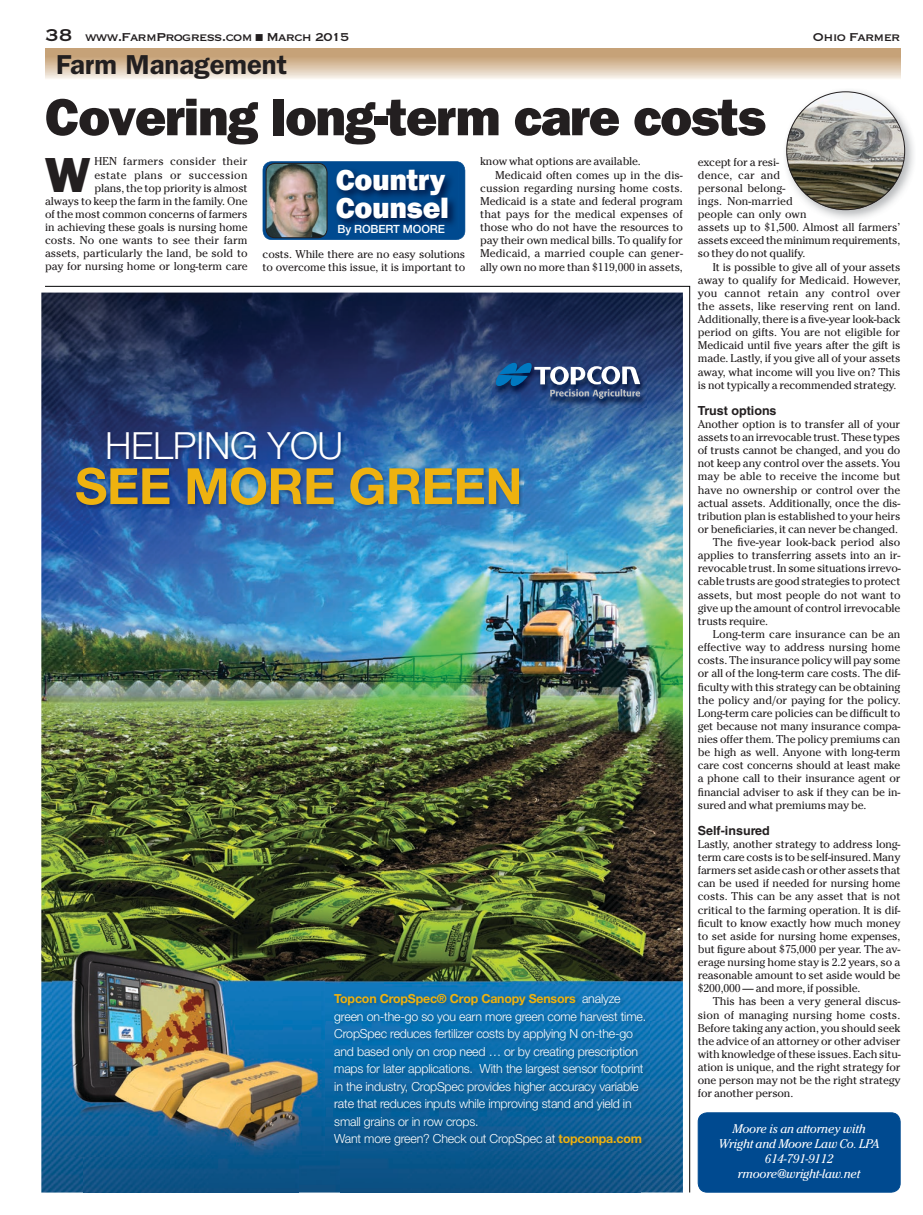
<style>
.page{position:relative;width:923px;height:1215px;background:#fff}
.page>*{position:absolute;margin:0;border:0;box-sizing:border-box;transform-origin:0 0}
.t1{font:52.5px "ITC Franklin Gothic Std Hvy";letter-spacing:-.025em;color:#231f20}
.t2{font:700 50px "Helvetica Neue LT Std";letter-spacing:-.01em;color:#eeb210}
.t3{font:49.5px "ITC Franklin Gothic Std Hvy";color:#231f20}
.t4{font:300 37.5px "Helvetica Neue LT Std";letter-spacing:-.01em;color:#fff}
.t5{font:800 30.25px/27.8px "Franklin Gothic";letter-spacing:-.01em;color:#fff}
.t6{font:600 27.5px "ITC Franklin Gothic Std";color:#221f20}
.t7{font:15px "Copperplate Gothic Std 31 BC";letter-spacing:-.05em;color:#231f20}
.t8{font:300 12.5px/17.5px "Helvetica Neue LT Std";letter-spacing:-.015em;color:#fff}
.t9{font:italic 12.5px/15px "Cheltenham Std";letter-spacing:-.015em;color:#fff;text-align:center}
.t10{font:700 12.5px "Helvetica LT Std";color:#231f20}
.t11{font:500 11.38px "Helvetica Neue LT Std";letter-spacing:-.01em;color:#fff}
.t12{font:11.25px/13.1px "Cheltenham Std";letter-spacing:-.015em;color:#231f20;text-align:justify}
.t13{font:11.25px "Cheltenham Std";letter-spacing:.005em;color:#231f20}
.s1{font-size:22.5px}
.s2{font-weight:700;color:#eeb210}
</style>
<div class="page">
<svg style="left:262px;top:161px;width:203px;height:79px;background:#0d5193"></svg>
<img style="left:333px;top:167px;width:125px;height:62px">
<img style="left:266px;top:163px;width:61px;height:75px">
<div style="left:266px;top:163px;width:61px;height:75px;border:1px solid #231f20;border-radius:9px"></div>
<div style="left:698px;top:1113px;width:202px;height:79px;background:#004a90;border-radius:9px"></div>
<div style="left:698px;top:1112px;width:202px;height:80px;border:1px solid #004a90;border-radius:9px"></div>
<img style="left:785px;top:91px;width:129px;height:128px">
<svg style="left:785px;top:184px;width:7px;height:23px"></svg>
<img style="left:785px;top:210px;width:21px;height:9px">
<img style="left:786px;top:92px;width:118px;height:118px;border-radius:59px">
<img style="left:41px;top:293px;width:471px;height:171px">
<img style="left:512px;top:293px;width:171px;height:728px">
<img style="left:41px;top:464px;width:42px;height:729px">
<img style="left:83px;top:509px;width:300px;height:426px">
<img style="left:383px;top:509px;width:129px;height:484px">
<img style="left:324px;top:935px;width:60px;height:86px">
<img style="left:298px;top:1021px;width:42px;height:172px">
<img style="left:640px;top:1021px;width:43px;height:172px">
<img style="left:83px;top:1156px;width:215px;height:37px">
<img style="left:340px;top:1151px;width:300px;height:42px">
<img style="left:76px;top:432px;width:447px;height:77px">
<img style="left:333px;top:993px;width:316px;height:158px">
<img style="left:53px;top:925px;width:271px;height:231px">
<img style="left:492px;top:362px;width:155px;height:46px">
<svg style="left:494px;top:363px;width:146px;height:36px;background:#4a6792"></svg>
<svg style="left:45px;top:49px;width:855px;height:30px;background:#d8bfa2"></svg>
<h3 class="t7" style="left:45px;top:27px;width:306px"><span class="s1">38</span> www.FarmProgress.com ■ March 2015</h3>
<h3 class="t7" style="left:812px;top:27px;width:89px">Ohio Farmer</h3>
<h3 class="t6" style="left:56px;top:55px;width:232px">Farm Management</h3>
<h1 class="t1" style="left:45px;top:99px;width:722px">Covering long-term care costs</h1>
<h3 class="t5" style="left:336px;top:166px;width:115px">Country<br>Counsel</h3>
<p class="t11" style="left:337px;top:225px;width:109px">By ROBERT MOORE</p>
<p class="t12" style="left:45px;top:156px;width:204px;text-align:right">HEN farmers consider their<br>estate plans or succession<br>plans, the top priority is almost<br>always to keep the farm in the family. One of the most common concerns of farmers in achieving these goals is nursing home costs. No one wants to see their farm assets, particularly the land, be sold to pay for nursing home or long-term care</p>
<p class="t12" style="left:480px;top:156px;width:162px">know what options are available.</p>
<p class="t12" style="left:698px;top:156px;width:204px;text-align:left">except for a resi-<br>dence, car and<br>personal belong-<br>ings. Non-married<br>people can only own<br>assets up to $1,500. Almost all farmers’ assets exceed the minimum requirements, so they do not qualify.</p>
<p class="t12" style="left:698px;top:261px;width:204px;text-indent:15px">It is possible to give all of your assets away to qualify for Medicaid. However, you cannot retain any control over the assets, like reserving rent on land.<br>Additionally, there is a five-year look-back period on gifts. You are not eligible for Medicaid until five years after the gift is made. Lastly, if you give all of your assets away, what income will you live on? This is not typically a recommended strategy.</p>
<p class="t10" style="left:698px;top:405px;width:80px">Trust options</p>
<p class="t12" style="left:698px;top:419px;width:204px">Another option is to transfer all of your</p>
<p class="t12" style="left:698px;top:432px;width:204px">assets to an irrevocable trust. These types</p>
<p class="t12" style="left:698px;top:445px;width:204px">of trusts cannot be changed, and you do</p>
<p class="t12" style="left:698px;top:458px;width:204px">not keep any control over the assets. You</p>
<p class="t12" style="left:698px;top:471px;width:204px">may be able to receive the income but</p>
<p class="t12" style="left:698px;top:484px;width:204px">have no ownership or control over the</p>
<p class="t12" style="left:698px;top:497px;width:204px">actual assets. Additionally, once the dis-</p>
<p class="t12" style="left:698px;top:510px;width:204px">tribution plan is established to your heirs</p>
<p class="t12" style="left:698px;top:524px;width:202px">or beneficiaries, it can never be changed.</p>
<p class="t13" style="left:712px;top:538px;width:189px">The five-year look-back period also</p>
<p class="t12" style="left:698px;top:550px;width:204px">applies to transferring assets into an ir-</p>
<p class="t12" style="left:698px;top:563px;width:204px">revocable trust. In some situations irrevo-</p>
<p class="t12" style="left:698px;top:576px;width:204px">cable trusts are good strategies to protect</p>
<p class="t12" style="left:698px;top:589px;width:204px">assets, but most people do not want to</p>
<p class="t12" style="left:698px;top:602px;width:204px">give up the amount of control irrevocable</p>
<p class="t12" style="left:698px;top:615px;width:72px">trusts require.</p>
<p class="t12" style="left:712px;top:629px;width:189px">Long-term care insurance can be an</p>
<p class="t12" style="left:698px;top:642px;width:204px">effective way to address nursing home</p>
<p class="t12" style="left:698px;top:655px;width:204px">costs. The insurance policy will pay some</p>
<p class="t12" style="left:698px;top:668px;width:204px">or all of the long-term care costs. The dif-</p>
<p class="t12" style="left:698px;top:681px;width:204px">ficulty with this strategy can be obtaining</p>
<p class="t12" style="left:698px;top:694px;width:204px">the policy and/or paying for the policy.</p>
<p class="t12" style="left:698px;top:707px;width:204px">Long-term care policies can be difficult to</p>
<p class="t12" style="left:698px;top:720px;width:204px">get because not many insurance compa-</p>
<p class="t12" style="left:698px;top:734px;width:204px">nies offer them. The policy premiums can</p>
<p class="t12" style="left:698px;top:747px;width:204px">be high as well. Anyone with long-term</p>
<p class="t12" style="left:698px;top:760px;width:204px">care cost concerns should at least make</p>
<p class="t12" style="left:698px;top:773px;width:204px">a phone call to their insurance agent or</p>
<p class="t12" style="left:698px;top:786px;width:204px">financial adviser to ask if they can be in-</p>
<p class="t12" style="left:698px;top:799px;width:170px">sured and what premiums may be.</p>
<p class="t10" style="left:698px;top:825px;width:73px">Self-insured</p>
<p class="t12" style="left:698px;top:839px;width:204px">Lastly, another strategy to address long&shy;term care costs is to be self-insured. Many farmers set aside cash or other assets that can be used if needed for nursing home costs. This can be any asset that is not critical to the farming operation. It is dif&shy;ficult to know exactly how much money to set aside for nursing home expenses, but figure about $75,000 per year. The av&shy;erage nursing home stay is 2.2 years, so a reasonable amount to set aside would be $200,000 — and more, if possible.</p>
<p class="t12" style="left:698px;top:996px;width:204px;text-indent:15px">This has been a very general discus&shy;sion of managing nursing home costs.<br>Before taking any action, you should seek the advice of an attorney or other adviser with knowledge of these issues. Each situ&shy;ation is unique, and the right strategy for one person may not be the right strategy for another person.</p>
<h3 class="t3" style="left:45px;top:158px;width:47px">W</h3>
<p class="t12" style="left:495px;top:169px;width:189px">Medicaid often comes up in the dis-</p>
<p class="t12" style="left:480px;top:182px;width:204px">cussion regarding nursing home costs.</p>
<p class="t12" style="left:480px;top:195px;width:204px">Medicaid is a state and federal program</p>
<p class="t13" style="left:480px;top:210px;width:204px">that pays for the medical expenses of</p>
<p class="t12" style="left:480px;top:222px;width:204px">those who do not have the resources to</p>
<p class="t12" style="left:480px;top:235px;width:204px">pay their own medical bills. To qualify for</p>
<p class="t12" style="left:480px;top:248px;width:204px">Medicaid, a married couple can gener-</p>
<p class="t12" style="left:480px;top:261px;width:204px">ally own no more than $119,000 in assets,</p>
<p class="t12" style="left:262px;top:249px;width:204px">costs. While there are no easy solutions to overcome this issue, it is important to</p>
<h3 class="t4" style="left:105px;top:432px;width:239px">HELPING YOU</h3>
<h2 class="t2" style="left:75px;top:458px;width:449px">SEE MORE GREEN</h2>
<p class="t8" style="left:334px;top:991px;width:313px"><span class="s2">Topcon CropSpec® Crop Canopy Sensors</span> analyze green on-the-go so you earn more green come harvest time.<br>CropSpec reduces fertilizer costs by applying N on-the-go and based only on crop need … or by creating prescription maps for later applications. With the largest sensor footprint in the industry, CropSpec provides higher accuracy variable rate that reduces inputs while improving stand and yield in small grains or in row crops.<br>Want more green? Check out CropSpec at <span class="s2">topconpa.com</span></p>
<p class="t9" style="left:718px;top:1123px;width:163px">Moore is an attorney with<br>Wright and Moore Law Co. LPA<br>614-791-9112 rmoore@wright-law.net</p>
</div>
